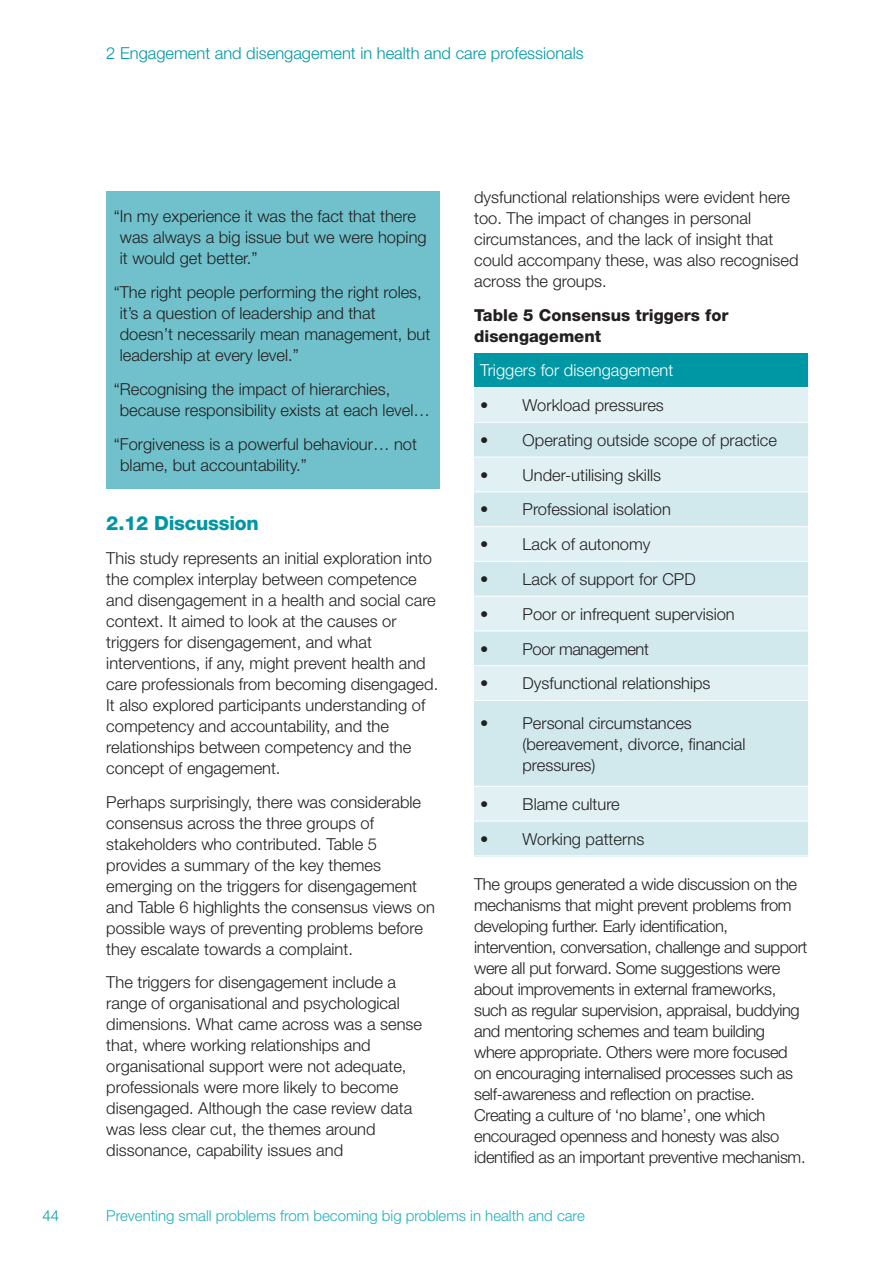
<style>
.page{position:relative;width:893px;height:1263px;background:#fff}
.page>*{position:absolute;margin:0;border:0;box-sizing:border-box;transform-origin:0 0}
.t1{font:800 19.5px "Helvetica Neue";letter-spacing:-.015em;color:#0097a4}
.t2{font:300 16.5px/21px "Helvetica Neue";color:#231f20}
.t3{font:300 16.5px/21px "Helvetica Neue";letter-spacing:-.02em;color:#231f20}
.t4{font:300 16.5px "Helvetica Neue";color:#0097a4}
.t5{font:800 16.5px/21px "Helvetica Neue";color:#231f20}
.t6{font:300 16.5px "Helvetica Neue";color:#fff}
.t7{font:300 16.5px "Helvetica Neue";letter-spacing:-.025em;color:#231f20}
.t8{font:300 15px "Helvetica Neue";color:#1faebb}
.t9{font:300 15px "Helvetica Neue";color:#0097a4}
</style>
<div class="page">
<div style="left:474px;top:353px;width:333px;height:35px;background:#0097a4"></div>
<div style="left:474px;top:388px;width:333px;height:34px;background:#e0f0f3"></div>
<div style="left:474px;top:422px;width:333px;height:35px;background:#d1e9ed"></div>
<div style="left:474px;top:457px;width:333px;height:35px;background:#e0f0f3"></div>
<div style="left:474px;top:492px;width:333px;height:35px;background:#d1e9ed"></div>
<div style="left:474px;top:527px;width:333px;height:34px;background:#e0f0f3"></div>
<div style="left:474px;top:561px;width:333px;height:35px;background:#d1e9ed"></div>
<div style="left:474px;top:596px;width:333px;height:35px;background:#e0f0f3"></div>
<div style="left:474px;top:631px;width:333px;height:35px;background:#d1e9ed"></div>
<div style="left:474px;top:666px;width:333px;height:34px;background:#e0f0f3"></div>
<div style="left:474px;top:700px;width:333px;height:86px;background:#d1e9ed"></div>
<div style="left:474px;top:786px;width:333px;height:35px;background:#e0f0f3"></div>
<div style="left:474px;top:821px;width:333px;height:35px;background:#d1e9ed"></div>
<hr style="left:474px;top:387px;width:334px;height:1px;background:#fff">
<hr style="left:474px;top:422px;width:334px;height:1px;background:#fff">
<hr style="left:474px;top:457px;width:334px;height:1px;background:#fff">
<hr style="left:474px;top:491px;width:334px;height:1px;background:#fff">
<hr style="left:474px;top:526px;width:334px;height:1px;background:#fff">
<hr style="left:474px;top:561px;width:334px;height:1px;background:#fff">
<hr style="left:474px;top:596px;width:334px;height:1px;background:#fff">
<hr style="left:474px;top:631px;width:334px;height:1px;background:#fff">
<hr style="left:474px;top:665px;width:334px;height:1px;background:#fff">
<hr style="left:474px;top:700px;width:334px;height:1px;background:#fff">
<hr style="left:474px;top:786px;width:334px;height:1px;background:#fff">
<hr style="left:474px;top:821px;width:334px;height:1px;background:#fff">
<hr style="left:474px;top:855px;width:334px;height:1px;background:#fff">
<div style="left:106px;top:191px;width:334px;height:298px;background:#70c1cb"></div>
<p class="t4" style="left:106px;top:43px;width:479px">2 Engagement and disengagement in health and care professionals</p>
<p class="t2" style="left:120px;top:206px;width:308px;text-indent:-6px">“In my experience it was the fact that there was always a big issue but we were hoping it would get better.”</p>
<p class="t2" style="left:120px;top:281px;width:312px;text-indent:-6px">“The right people performing the right roles, it’s a question of leadership and that doesn’t necessarily mean management, but leadership at every level.”</p>
<p class="t2" style="left:120px;top:378px;width:312px;text-indent:-6px">“Recognising the impact of hierarchies, because responsibility exists at each level…</p>
<p class="t2" style="left:120px;top:433px;width:298px;text-indent:-6px">“Forgiveness is a powerful behaviour… not blame, but accountability.”</p>
<p class="t1" style="left:106px;top:516px;width:154px">2.12 Discussion</p>
<p class="t2" style="left:106px;top:547px;width:333px">This study represents an initial exploration into the complex interplay between competence and disengagement in a health and social care context. It aimed to look at the causes or triggers for disengagement, and what interventions, if any, might prevent health and care professionals from becoming disengaged.<br>It also explored participants understanding of competency and accountability, and the relationships between competency and the concept of engagement.</p>
<p class="t2" style="left:106px;top:791px;width:330px">Perhaps surprisingly, there was considerable consensus across the three groups of stakeholders who contributed. Table 5 provides a summary of the key themes emerging on the triggers for disengagement and Table 6 highlights the consensus views on possible ways of preventing problems before they escalate towards a complaint.</p>
<p class="t2" style="left:106px;top:972px;width:317px">The triggers for disengagement include a range of organisational and psychological dimensions. What came across was a sense that, where working relationships and organisational support were not adequate, professionals were more likely to become disengaged. Although the case review data was less clear cut, the themes around dissonance, capability issues and</p>
<p class="t2" style="left:474px;top:186px;width:326px">dysfunctional relationships were evident here too. The impact of changes in personal circumstances, and the lack of insight that could accompany these, was also recognised across the groups.</p>
<p class="t5" style="left:474px;top:306px;width:256px">Table 5 Consensus triggers for disengagement</p>
<p class="t6" style="left:480px;top:360px;width:195px">Triggers for disengagement</p>
<p class="t2" style="left:480px;top:394px;width:185px">• Workload pressures</p>
<p class="t2" style="left:480px;top:429px;width:298px">• Operating outside scope of practice</p>
<p class="t2" style="left:480px;top:464px;width:182px">• Under-utilising skills</p>
<p class="t2" style="left:480px;top:499px;width:192px">• Professional isolation</p>
<p class="t2" style="left:480px;top:533px;width:172px">• Lack of autonomy</p>
<p class="t2" style="left:480px;top:568px;width:217px">• Lack of support for CPD</p>
<p class="t2" style="left:480px;top:603px;width:256px">• Poor or infrequent supervision</p>
<p class="t7" style="left:480px;top:639px;width:170px">• Poor management</p>
<p class="t2" style="left:480px;top:673px;width:232px">• Dysfunctional relationships</p>
<p class="t2" style="left:522px;top:712px;width:224px;text-indent:-42px">• Personal circumstances (bereavement, divorce, financial pressures)</p>
<p class="t2" style="left:480px;top:793px;width:141px">• Blame culture</p>
<p class="t2" style="left:480px;top:828px;width:166px">• Working patterns</p>
<p class="t3" style="left:474px;top:873px;width:335px">The groups generated a wide discussion on the mechanisms that might prevent problems from developing further. Early identification, intervention, conversation, challenge and support were all put forward. Some suggestions were about improvements in external frameworks, such as regular supervision, appraisal, buddying and mentoring schemes and team building where appropriate. Others were more focused on encouraging internalised processes such as self-awareness and reflection on practise.<br>Creating a culture of ‘no blame’, one which encouraged openness and honesty was also identified as an important preventive mechanism.</p>
<p class="t9" style="left:43px;top:1206px;width:18px">44</p>
<p class="t8" style="left:106px;top:1206px;width:480px">Preventing small problems from becoming big problems in health and care</p>
</div>
